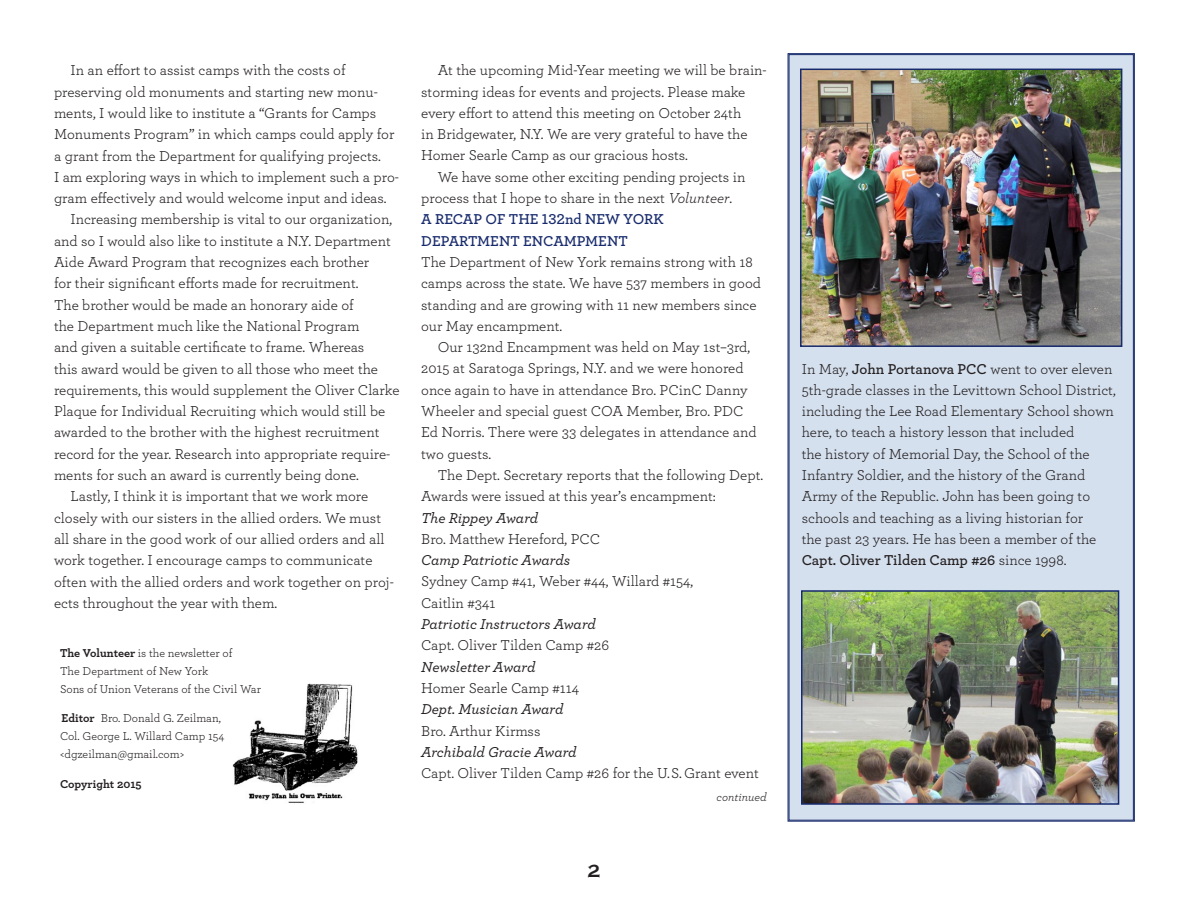
<style>
.page{position:relative;width:1188px;height:918px;background:#fff}
.page>*{position:absolute;margin:0;border:0;box-sizing:border-box;transform-origin:0 0}
.t1{font:700 18px "Copperplate Gothic";color:#231f20}
.t2{font:15px/21.3px "Archer";color:#231f20}
.t3{font:italic 500 15px "Archer";color:#231f20}
.t4{font:12px/18px "Archer";color:#231f20}
.t5{font:700 12px "Archer";color:#231f20}
.t6{font:italic 12px "Archer";color:#231f20}
.s1{font-weight:700}
.s2{font-style:italic}
.s3{font-weight:600;color:#172a6c}
.s4{font-weight:600}
</style>
<div class="page">
<img style="left:232px;top:683px;width:126px;height:120px">
<svg style="left:787px;top:53px;width:348px;height:769px;background:#ccd8e8"></svg>
<img style="left:803px;top:72px;width:316px;height:272px">
<div style="left:800px;top:69px;width:322px;height:278px;border:2px solid #172a6c"></div>
<img style="left:804px;top:593px;width:312px;height:209px">
<div style="left:801px;top:590px;width:318px;height:215px;border:2px solid #172a6c"></div>
<p class="t2" style="left:71px;top:59px;width:277px">In an effort to assist camps with the costs of</p>
<p class="t2" style="left:54px;top:80px;width:325px">preserving old monuments and starting new monu-</p>
<p class="t2" style="left:54px;top:102px;width:324px">ments, I would like to institute a “Grants for Camps</p>
<p class="t2" style="left:54px;top:123px;width:342px">Monuments Program” in which camps could apply for</p>
<p class="t2" style="left:54px;top:144px;width:328px">a grant from the Department for qualifying projects.</p>
<p class="t2" style="left:54px;top:165px;width:346px">I am exploring ways in which to implement such a pro-</p>
<p class="t2" style="left:54px;top:187px;width:334px">gram effectively and would welcome input and ideas.</p>
<p class="t2" style="left:71px;top:208px;width:323px">Increasing membership is vital to our organization,</p>
<p class="t2" style="left:54px;top:229px;width:338px">and so I would also like to institute a N.Y. Department</p>
<p class="t2" style="left:54px;top:251px;width:317px">Aide Award Program that recognizes each brother</p>
<p class="t2" style="left:54px;top:272px;width:306px">for their significant efforts made for recruitment.</p>
<p class="t2" style="left:54px;top:293px;width:301px">The brother would be made an honorary aide of</p>
<p class="t2" style="left:54px;top:315px;width:307px">the Department much like the National Program</p>
<p class="t2" style="left:54px;top:336px;width:312px">and given a suitable certificate to frame. Whereas</p>
<p class="t2" style="left:54px;top:357px;width:326px">this award would be given to all those who meet the</p>
<p class="t2" style="left:54px;top:378px;width:347px">requirements, this would supplement the Oliver Clarke</p>
<p class="t2" style="left:54px;top:400px;width:333px">Plaque for Individual Recruiting which would still be</p>
<p class="t2" style="left:54px;top:421px;width:327px">awarded to the brother with the highest recruitment</p>
<p class="t2" style="left:54px;top:442px;width:338px">record for the year. Research into appropriate require-</p>
<p class="t2" style="left:54px;top:464px;width:306px">ments for such an award is currently being done.</p>
<p class="t2" style="left:71px;top:485px;width:299px">Lastly, I think it is important that we work more</p>
<p class="t2" style="left:54px;top:506px;width:329px">closely with our sisters in the allied orders. We must</p>
<p class="t2" style="left:54px;top:528px;width:332px">all share in the good work of our allied orders and all</p>
<p class="t2" style="left:54px;top:549px;width:320px">work together. I encourage camps to communicate</p>
<p class="t2" style="left:54px;top:570px;width:341px">often with the allied orders and work together on proj-</p>
<p class="t2" style="left:54px;top:591px;width:225px">ects throughout the year with them.</p>
<p class="t4" style="left:60px;top:644px;width:203px"><span class="s1">The Volunteer</span> is the newsletter of<br>The Department of New York<br>Sons of Union Veterans of the Civil War</p>
<p class="t4" style="left:60px;top:709px;width:166px"><span class="s1">Editor</span> Bro. Donald G. Zeilman,<br>Col. George L. Willard Camp 154 &lt;dgzeilman@gmail.com&gt;</p>
<p class="t5" style="left:60px;top:774px;width:83px">Copyright 2015</p>
<p class="t2" style="left:421px;top:59px;width:347px;text-indent:17px">At the upcoming Mid-Year meeting we will be brain&shy;storming ideas for events and projects. Please make every effort to attend this meeting on October 24th<br>in Bridgewater, N.Y. We are very grateful to have the Homer Searle Camp as our gracious hosts.</p>
<p class="t2" style="left:421px;top:165px;width:326px;text-indent:17px">We have some other exciting pending projects in process that I hope to share in the next <span class="s2">Volunteer</span>.<br><span class="s3">A RECAP OF THE 132nd NEW YORK DEPARTMENT ENCAMPMENT</span></p>
<p class="t2" style="left:421px;top:251px;width:341px">The Department of New York remains strong with 18 camps across the state. We have 537 members in good standing and are growing with 11 new members since our May encampment.</p>
<p class="t2" style="left:421px;top:336px;width:337px;text-indent:17px">Our 132nd Encampment was held on May 1st–3rd, 2015 at Saratoga Springs, N.Y. and we were honored once again to have in attendance Bro. PCinC Danny Wheeler and special guest COA Member, Bro. PDC Ed Norris. There were 33 delegates in attendance and two guests.</p>
<p class="t2" style="left:421px;top:464px;width:344px;text-indent:17px">The Dept. Secretary reports that the following Dept.<br>Awards were issued at this year’s encampment:</p>
<p class="t3" style="left:421px;top:507px;width:119px">The Rippey Award</p>
<p class="t2" style="left:421px;top:528px;width:181px">Bro. Matthew Hereford, PCC</p>
<p class="t3" style="left:421px;top:549px;width:150px">Camp Patriotic Awards</p>
<p class="t2" style="left:421px;top:570px;width:274px">Sydney Camp #41, Weber #44, Willard #154,<br>Caitlin #341</p>
<p class="t3" style="left:421px;top:613px;width:176px">Patriotic Instructors Award</p>
<p class="t2" style="left:421px;top:634px;width:190px">Capt. Oliver Tilden Camp #26</p>
<p class="t3" style="left:421px;top:656px;width:116px">Newsletter Award</p>
<p class="t2" style="left:421px;top:677px;width:159px">Homer Searle Camp #114</p>
<p class="t3" style="left:421px;top:698px;width:144px">Dept. Musician Award</p>
<p class="t2" style="left:421px;top:719px;width:121px">Bro. Arthur Kirmss</p>
<p class="t3" style="left:421px;top:741px;width:157px">Archibald Gracie Award</p>
<p class="t2" style="left:421px;top:762px;width:339px">Capt. Oliver Tilden Camp #26 for the U. S. Grant event</p>
<p class="t6" style="left:717px;top:788px;width:52px">continued</p>
<p class="t1" style="left:588px;top:861px;width:14px">2</p>
<p class="t2" style="left:802px;top:357px;width:316px">In May, <span class="s4">John Portanova PCC</span> went to over eleven 5th-grade classes in the Levittown School District, including the Lee Road Elementary School shown here, to teach a history lesson that included<br>the history of Memorial Day, the School of the Infantry Soldier, and the history of the Grand Army of the Republic. John has been going to schools and teaching as a living historian for<br>the past 23 years. He has been a member of the <span class="s4">Capt. Oliver Tilden Camp #26</span> since 1998.</p>
</div>
